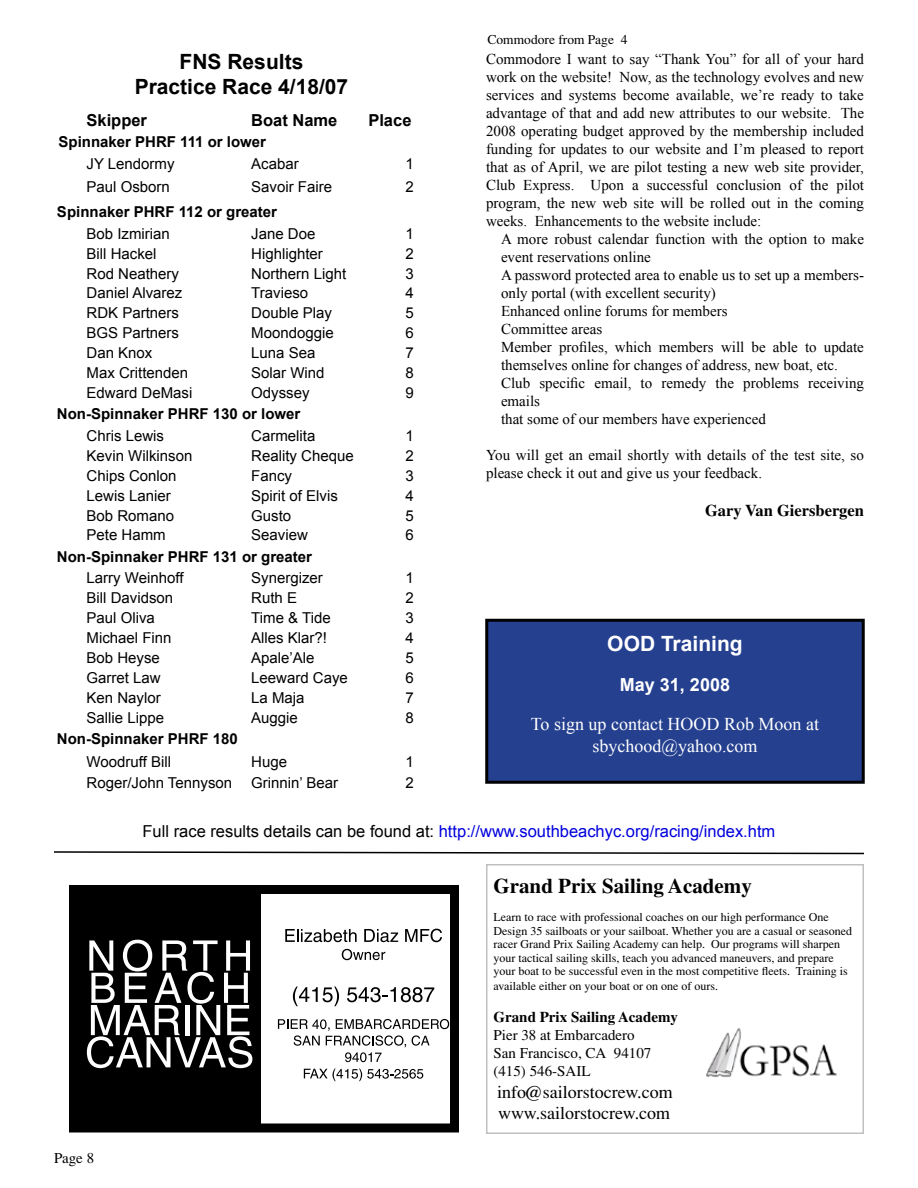
<style>
.page{position:relative;width:918px;height:1188px;background:#fff}
.page>*{position:absolute;margin:0;border:0;box-sizing:border-box;transform-origin:0 0}
.t1{font:700 21px/25.2px "Arial";color:#000;text-align:center}
.t2{font:700 21px "Times";color:#000}
.t3{font:700 21px "Arial";color:#fff}
.t4{font:18px/21.6px "Times New Roman";color:#fff;text-align:center}
.t5{font:18px/21.6px "Times";color:#000}
.t6{font:700 18px "Arial";color:#fff}
.t7{font:16.5px "Arial";color:#00d}
.t8{font:700 16.5px "Arial";color:#000}
.t9{font:700 16.5px "Times";color:#000}
.t10{font:15px/18px "Times New Roman";color:#000}
.t11{font:15px "Arial";color:#000}
.t12{font:700 15px "Arial";color:#000}
.t13{font:15px/18px "Times";color:#000}
.t14{font:700 15px "Times";color:#000}
.t15{font:13.5px "Times";color:#000}
.t16{font:12px/13.6px "Times";color:#000}
.s1{color:#000}
</style>
<div class="page">
<div style="left:485px;top:619px;width:380px;height:165px;background:#25408f;border:3px solid #000"></div>
<div style="left:486px;top:864px;width:378px;height:270px;background:#fff;border:2px solid #c0c0c0"></div>
<div style="left:69px;top:885px;width:390px;height:247px;border:9px solid #000"></div>
<div style="left:78px;top:888px;width:183px;height:236px;background:#000"></div>
<svg style="left:285px;top:929px;width:72px;height:13px"></svg>
<svg style="left:364px;top:929px;width:34px;height:13px"></svg>
<svg style="left:405px;top:929px;width:37px;height:13px"></svg>
<svg style="left:342px;top:949px;width:43px;height:11px"></svg>
<svg style="left:293px;top:987px;width:46px;height:19px"></svg>
<svg style="left:347px;top:987px;width:87px;height:15px"></svg>
<svg style="left:278px;top:1019px;width:171px;height:43px"></svg>
<svg style="left:304px;top:1069px;width:119px;height:12px"></svg>
<svg style="left:87px;top:940px;width:165px;height:128px"></svg>
<img style="left:706px;top:1028px;width:131px;height:50px">
<svg style="left:54px;top:851px;width:810px;height:4px"></svg>
<h1 class="t1" style="left:135px;top:49px;width:215px">FNS Results<br>Practice Race 4/18/07</h1>
<p class="t8" style="left:87px;top:111px;width:62px">Skipper</p>
<p class="t8" style="left:251px;top:111px;width:88px">Boat Name</p>
<p class="t8" style="left:368px;top:111px;width:45px">Place</p>
<p class="t12" style="left:58px;top:134px;width:209px">Spinnaker PHRF 111 or lower</p>
<p class="t11" style="left:87px;top:155px;width:90px">JY Lendormy</p>
<p class="t11" style="left:251px;top:155px;width:49px">Acabar</p>
<p class="t11" style="left:406px;top:155px;width:10px">1</p>
<p class="t11" style="left:87px;top:179px;width:85px">Paul Osborn</p>
<p class="t11" style="left:251px;top:179px;width:82px">Savoir Faire</p>
<p class="t11" style="left:406px;top:179px;width:10px">2</p>
<p class="t12" style="left:57px;top:204px;width:222px">Spinnaker PHRF 112 or greater</p>
<p class="t11" style="left:87px;top:225px;width:85px">Bob Izmirian</p>
<p class="t11" style="left:251px;top:225px;width:66px">Jane Doe</p>
<p class="t11" style="left:406px;top:225px;width:10px">1</p>
<p class="t11" style="left:87px;top:245px;width:72px">Bill Hackel</p>
<p class="t11" style="left:251px;top:245px;width:73px">Highlighter</p>
<p class="t11" style="left:406px;top:245px;width:10px">2</p>
<p class="t11" style="left:87px;top:265px;width:94px">Rod Neathery</p>
<p class="t11" style="left:251px;top:265px;width:97px">Northern Light</p>
<p class="t11" style="left:406px;top:265px;width:10px">3</p>
<p class="t11" style="left:87px;top:285px;width:97px">Daniel Alvarez</p>
<p class="t11" style="left:251px;top:285px;width:58px">Travieso</p>
<p class="t11" style="left:406px;top:285px;width:10px">4</p>
<p class="t11" style="left:87px;top:305px;width:94px">RDK Partners</p>
<p class="t11" style="left:251px;top:305px;width:82px">Double Play</p>
<p class="t11" style="left:406px;top:305px;width:10px">5</p>
<p class="t11" style="left:87px;top:325px;width:94px">BGS Partners</p>
<p class="t11" style="left:251px;top:325px;width:84px">Moondoggie</p>
<p class="t11" style="left:406px;top:325px;width:10px">6</p>
<p class="t11" style="left:87px;top:345px;width:67px">Dan Knox</p>
<p class="t11" style="left:251px;top:345px;width:66px">Luna Sea</p>
<p class="t11" style="left:406px;top:345px;width:10px">7</p>
<p class="t11" style="left:87px;top:364px;width:103px">Max Crittenden</p>
<p class="t11" style="left:251px;top:364px;width:75px">Solar Wind</p>
<p class="t11" style="left:406px;top:364px;width:10px">8</p>
<p class="t11" style="left:87px;top:384px;width:107px">Edward DeMasi</p>
<p class="t11" style="left:251px;top:384px;width:60px">Odyssey</p>
<p class="t11" style="left:406px;top:384px;width:10px">9</p>
<p class="t12" style="left:57px;top:406px;width:245px">Non-Spinnaker PHRF 130 or lower</p>
<p class="t11" style="left:87px;top:427px;width:79px">Chris Lewis</p>
<p class="t11" style="left:251px;top:427px;width:66px">Carmelita</p>
<p class="t11" style="left:406px;top:427px;width:10px">1</p>
<p class="t11" style="left:87px;top:447px;width:107px">Kevin Wilkinson</p>
<p class="t11" style="left:251px;top:447px;width:104px">Reality Cheque</p>
<p class="t11" style="left:406px;top:447px;width:10px">2</p>
<p class="t11" style="left:87px;top:467px;width:92px">Chips Conlon</p>
<p class="t11" style="left:251px;top:467px;width:42px">Fancy</p>
<p class="t11" style="left:406px;top:467px;width:10px">3</p>
<p class="t11" style="left:87px;top:487px;width:86px">Lewis Lanier</p>
<p class="t11" style="left:251px;top:487px;width:88px">Spirit of Elvis</p>
<p class="t11" style="left:406px;top:487px;width:10px">4</p>
<p class="t11" style="left:87px;top:507px;width:89px">Bob Romano</p>
<p class="t11" style="left:251px;top:507px;width:42px">Gusto</p>
<p class="t11" style="left:406px;top:507px;width:10px">5</p>
<p class="t11" style="left:87px;top:527px;width:81px">Pete Hamm</p>
<p class="t11" style="left:251px;top:527px;width:58px">Seaview</p>
<p class="t11" style="left:406px;top:527px;width:10px">6</p>
<p class="t12" style="left:57px;top:548px;width:257px">Non-Spinnaker PHRF 131 or greater</p>
<p class="t11" style="left:87px;top:570px;width:99px">Larry Weinhoff</p>
<p class="t11" style="left:251px;top:570px;width:73px">Synergizer</p>
<p class="t11" style="left:406px;top:570px;width:10px">1</p>
<p class="t11" style="left:87px;top:590px;width:88px">Bill Davidson</p>
<p class="t11" style="left:251px;top:590px;width:47px">Ruth E</p>
<p class="t11" style="left:406px;top:590px;width:10px">2</p>
<p class="t11" style="left:87px;top:609px;width:70px">Paul Oliva</p>
<p class="t11" style="left:251px;top:609px;width:81px">Time &amp; Tide</p>
<p class="t11" style="left:406px;top:609px;width:10px">3</p>
<p class="t11" style="left:87px;top:629px;width:87px">Michael Finn</p>
<p class="t11" style="left:251px;top:629px;width:77px">Alles Klar?!</p>
<p class="t11" style="left:406px;top:629px;width:10px">4</p>
<p class="t11" style="left:87px;top:649px;width:75px">Bob Heyse</p>
<p class="t11" style="left:251px;top:649px;width:65px">Apale’Ale</p>
<p class="t11" style="left:406px;top:649px;width:10px">5</p>
<p class="t11" style="left:87px;top:669px;width:76px">Garret Law</p>
<p class="t11" style="left:251px;top:669px;width:98px">Leeward Caye</p>
<p class="t11" style="left:406px;top:669px;width:10px">6</p>
<p class="t11" style="left:87px;top:689px;width:76px">Ken Naylor</p>
<p class="t11" style="left:251px;top:689px;width:55px">La Maja</p>
<p class="t11" style="left:406px;top:689px;width:10px">7</p>
<p class="t11" style="left:87px;top:709px;width:79px">Sallie Lippe</p>
<p class="t11" style="left:251px;top:709px;width:48px">Auggie</p>
<p class="t11" style="left:406px;top:709px;width:10px">8</p>
<p class="t12" style="left:57px;top:730px;width:182px">Non-Spinnaker PHRF 180</p>
<p class="t11" style="left:87px;top:753px;width:86px">Woodruff Bill</p>
<p class="t11" style="left:251px;top:753px;width:37px">Huge</p>
<p class="t11" style="left:406px;top:753px;width:10px">1</p>
<p class="t11" style="left:87px;top:774px;width:147px">Roger/John Tennyson</p>
<p class="t11" style="left:251px;top:774px;width:88px">Grinnin’ Bear</p>
<p class="t11" style="left:406px;top:774px;width:10px">2</p>
<p class="t15" style="left:488px;top:32px;width:142px">Commodore from Page 4</p>
<p class="t10" style="left:486px;top:50px;width:380px;text-align:justify">Commodore I want to say “Thank You” for all of your hard work on the website! Now, as the technology evolves and new services and systems become available, we’re ready to take advantage of that and add new attributes to our website. The 2008 operating budget approved by the membership included funding for updates to our website and I’m pleased to report that as of April, we are pilot testing a new web site provider, Club Express. Upon a successful conclusion of the pilot program, the new web site will be rolled out in the coming weeks. Enhancements to the website include:</p>
<p class="t10" style="left:501px;top:230px;width:365px">A more robust calendar function with the option to make event reservations online<br>A password protected area to enable us to set up a members&shy;only portal (with excellent security)<br>Enhanced online forums for members<br>Committee areas<br>Member profiles, which members will be able to update themselves online for changes of address, new boat, etc.<br>Club specific email, to remedy the problems receiving emails<br>that some of our members have experienced</p>
<p class="t10" style="left:486px;top:446px;width:379px">You will get an email shortly with details of the test site, so please check it out and give us your feedback.</p>
<p class="t9" style="left:705px;top:501px;width:160px">Gary Van Giersbergen</p>
<h1 class="t3" style="left:607px;top:632px;width:137px">OOD Training</h1>
<p class="t6" style="left:620px;top:674px;width:112px">May 31, 2008</p>
<p class="t4" style="left:531px;top:713px;width:290px">To sign up contact HOOD Rob Moon at sbychood@yahoo.com</p>
<p class="t7" style="left:143px;top:822px;width:634px"><span class="s1">Full race results details can be found at:</span> http://www.southbeachyc.org/racing/index.htm</p>
<p class="t13" style="left:54px;top:1149px;width:42px">Page 8</p>
<h1 class="t2" style="left:494px;top:874px;width:260px">Grand Prix Sailing Academy</h1>
<p class="t16" style="left:494px;top:910px;width:360px">Learn to race with professional coaches on our high performance One Design 35 sailboats or your sailboat. Whether you are a casual or seasoned racer Grand Prix Sailing Academy can help. Our programs will sharpen your tactical sailing skills, teach you advanced maneuvers, and prepare your boat to be successful even in the most competitive fleets. Training is available either on your boat or on one of ours.</p>
<p class="t14" style="left:494px;top:1008px;width:186px">Grand Prix Sailing Academy</p>
<p class="t13" style="left:494px;top:1026px;width:159px">Pier 38 at Embarcadero<br>San Francisco, CA 94107 (415) 546-SAIL</p>
<p class="t5" style="left:497px;top:1081px;width:177px">info@sailorstocrew.com www.sailorstocrew.com</p>
</div>
